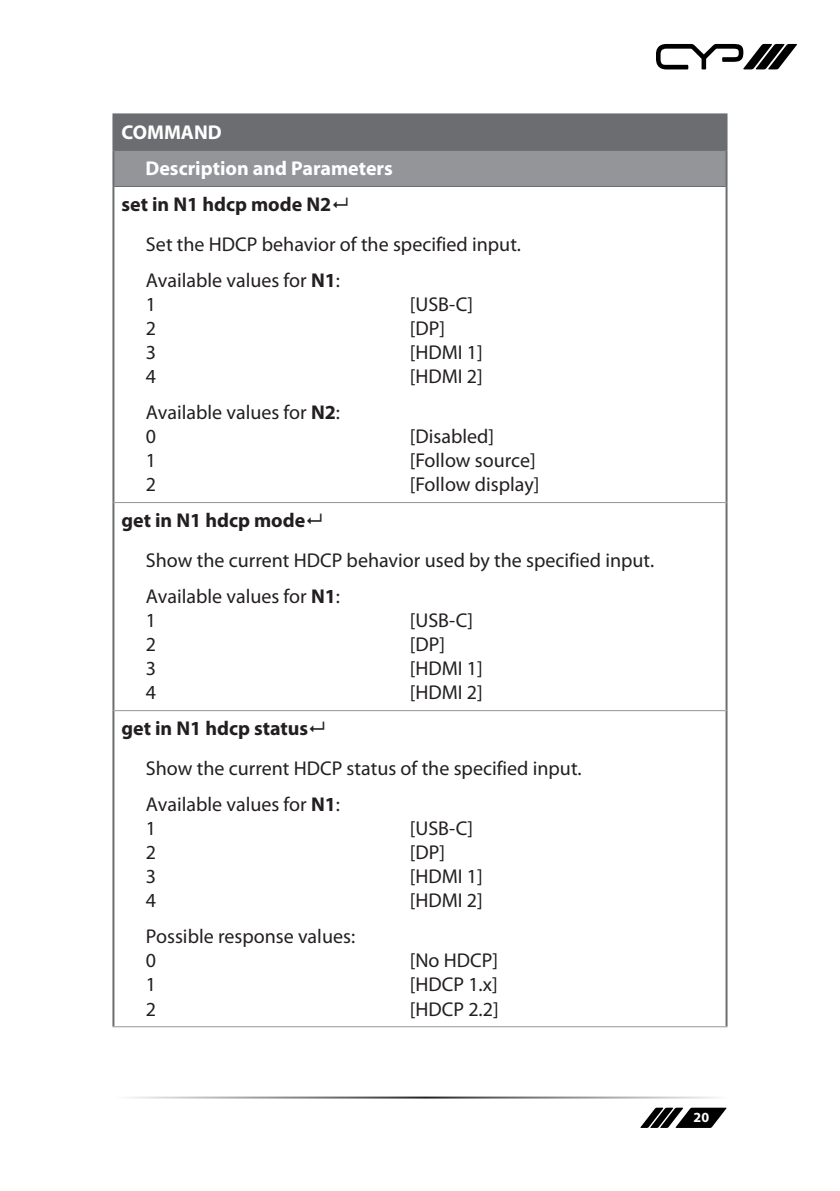
<style>
.page{position:relative;width:840px;height:1191px;background:#fff}
.page>*{position:absolute;margin:0;border:0;box-sizing:border-box;transform-origin:0 0}
.t1{font:20px/36px "Myriad Pro";color:#231f20}
.t2{font:700 20px "Myriad Pro";color:#231f20}
.t3{font:700 20px/36px "Myriad Pro";color:#fff}
.t4{font:700 14px "Myriad Pro";color:#fff}
.s1{font-weight:700}
</style>
<div class="page">
<svg style="left:656px;top:44px;width:140px;height:25px"></svg>
<svg style="left:640px;top:1107px;width:86px;height:21px"></svg>
<div style="left:113px;top:114px;width:613px;height:36px;background:#6c6d70"></div>
<div style="left:113px;top:150px;width:613px;height:36px;background:#939598"></div>
<hr style="left:112px;top:115px;width:2px;height:35px;background:#6c6d70">
<hr style="left:112px;top:113px;width:615px;height:2px;background:#6c6d70">
<hr style="left:725px;top:115px;width:2px;height:35px;background:#6c6d70">
<hr style="left:112px;top:150px;width:2px;height:36px;background:#6c6d70">
<hr style="left:114px;top:150px;width:611px;height:1px;background:#6c6d70">
<hr style="left:725px;top:150px;width:2px;height:36px;background:#6c6d70">
<hr style="left:114px;top:186px;width:611px;height:1px;background:#6c6d70">
<hr style="left:112px;top:186px;width:2px;height:316px;background:#6c6d70">
<hr style="left:725px;top:186px;width:2px;height:316px;background:#6c6d70">
<hr style="left:112px;top:502px;width:2px;height:208px;background:#6c6d70">
<hr style="left:112px;top:710px;width:2px;height:316px;background:#6c6d70">
<hr style="left:725px;top:502px;width:2px;height:208px;background:#6c6d70">
<hr style="left:725px;top:710px;width:2px;height:316px;background:#6c6d70">
<hr style="left:114px;top:502px;width:611px;height:1px;background:#939598">
<hr style="left:114px;top:710px;width:611px;height:1px;background:#939598">
<hr style="left:112px;top:1026px;width:615px;height:1px;background:#939598">
<p class="t3" style="left:145px;top:114px;width:249px;text-indent:-24px">COMMAND<br>Description and Parameters</p>
<p class="t2" style="left:121px;top:191px;width:211px">set in N1 hdcp mode N2</p>
<p class="t1" style="left:146px;top:226px;width:376px">Set the HDCP behavior of the specified input.<br>Available values for <span class="s1">N1</span>:</p>
<p class="t1" style="left:146px;top:286px;width:12px">1</p>
<p class="t1" style="left:409px;top:286px;width:65px">[USB-C]</p>
<p class="t1" style="left:146px;top:310px;width:12px">2</p>
<p class="t1" style="left:409px;top:310px;width:37px">[DP]</p>
<p class="t1" style="left:146px;top:334px;width:12px">3</p>
<p class="t1" style="left:409px;top:334px;width:75px">[HDMI 1]</p>
<p class="t1" style="left:146px;top:358px;width:12px">4</p>
<p class="t1" style="left:409px;top:358px;width:75px">[HDMI 2]</p>
<p class="t1" style="left:146px;top:400px;width:195px;line-height:24px">Available values for <span class="s1">N2</span>:<br>0</p>
<p class="t1" style="left:409px;top:418px;width:86px">[Disabled]</p>
<p class="t1" style="left:146px;top:442px;width:12px">1</p>
<p class="t1" style="left:409px;top:442px;width:127px">[Follow source]</p>
<p class="t1" style="left:146px;top:466px;width:12px">2</p>
<p class="t1" style="left:409px;top:466px;width:131px">[Follow display]</p>
<p class="t2" style="left:121px;top:507px;width:185px">get in N1 hdcp mode</p>
<p class="t1" style="left:146px;top:542px;width:509px">Show the current HDCP behavior used by the specified input.<br>Available values for <span class="s1">N1</span>:</p>
<p class="t1" style="left:146px;top:602px;width:12px">1</p>
<p class="t1" style="left:409px;top:602px;width:65px">[USB-C]</p>
<p class="t1" style="left:146px;top:626px;width:12px">2</p>
<p class="t1" style="left:409px;top:626px;width:37px">[DP]</p>
<p class="t1" style="left:146px;top:650px;width:12px">3</p>
<p class="t1" style="left:409px;top:650px;width:75px">[HDMI 1]</p>
<p class="t1" style="left:146px;top:674px;width:12px">4</p>
<p class="t1" style="left:409px;top:674px;width:75px">[HDMI 2]</p>
<p class="t2" style="left:121px;top:715px;width:188px">get in N1 hdcp status</p>
<p class="t1" style="left:146px;top:750px;width:437px">Show the current HDCP status of the specified input.<br>Available values for <span class="s1">N1</span>:</p>
<p class="t1" style="left:146px;top:810px;width:12px">1</p>
<p class="t1" style="left:409px;top:810px;width:65px">[USB-C]</p>
<p class="t1" style="left:146px;top:834px;width:12px">2</p>
<p class="t1" style="left:409px;top:834px;width:37px">[DP]</p>
<p class="t1" style="left:146px;top:858px;width:12px">3</p>
<p class="t1" style="left:409px;top:858px;width:75px">[HDMI 1]</p>
<p class="t1" style="left:146px;top:882px;width:12px">4</p>
<p class="t1" style="left:409px;top:882px;width:75px">[HDMI 2]</p>
<p class="t1" style="left:146px;top:924px;width:210px;line-height:24px">Possible response values:<br>0</p>
<p class="t1" style="left:409px;top:942px;width:90px">[No HDCP]</p>
<p class="t1" style="left:146px;top:966px;width:12px">1</p>
<p class="t1" style="left:409px;top:966px;width:89px">[HDCP 1.x]</p>
<p class="t1" style="left:146px;top:990px;width:12px">2</p>
<p class="t1" style="left:409px;top:990px;width:90px">[HDCP 2.2]</p>
<p class="t4" style="left:693px;top:1108px;width:17px">20</p>
</div>
